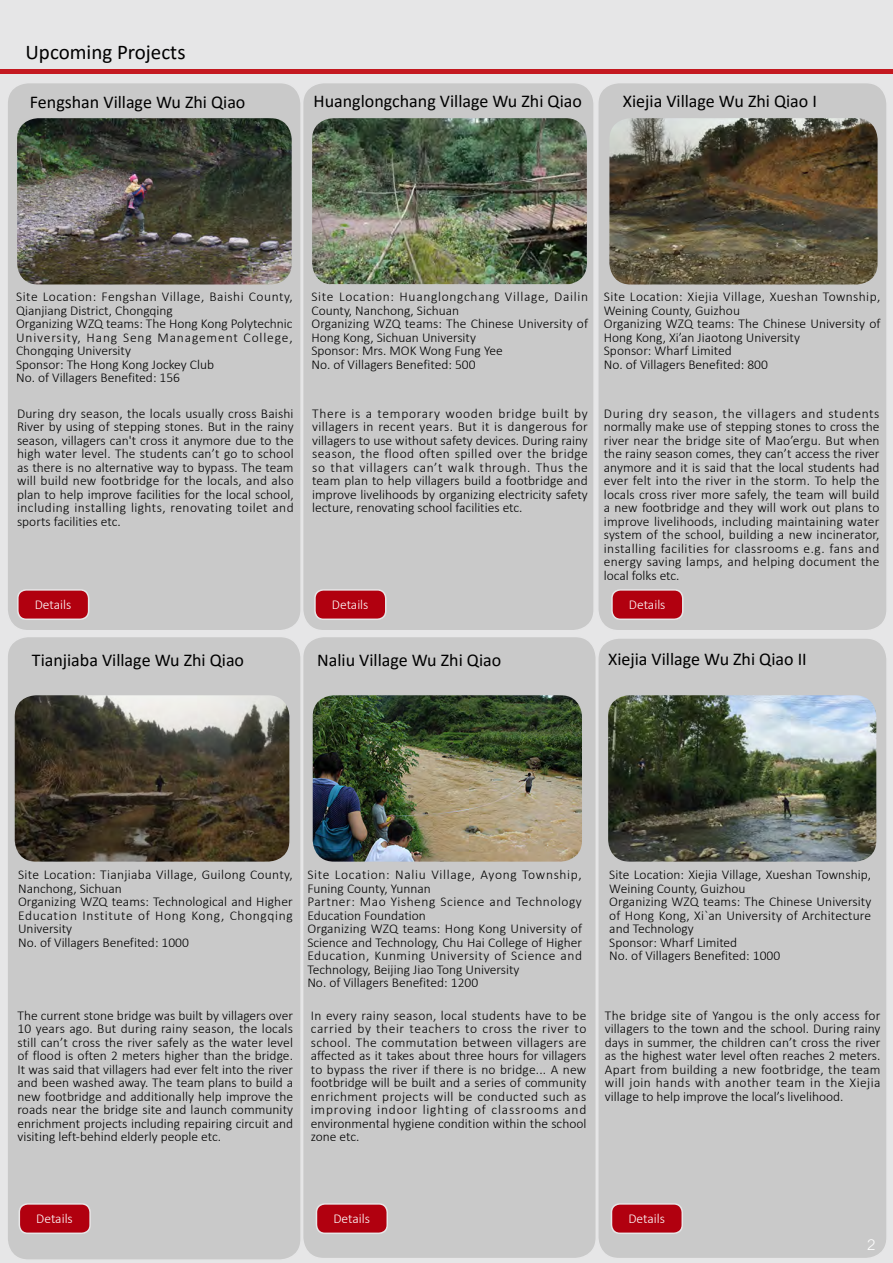
<style>
.page{position:relative;width:893px;height:1263px;background:#e6e6e7}
.page>*{position:absolute;margin:0;border:0;box-sizing:border-box;transform-origin:0 0}
.t1{font:21px "Calibri";color:#000}
.t2{font:18px "Calibri";color:#000}
.t3{font:300 15px "M Hei HK";color:#fff}
.t4{font:300 13.5px/13.5px "Calibri";color:#000}
.t5{font:300 13.5px "Calibri";color:#fff}
</style>
<div class="page">
<div style="left:1px;top:69px;width:892px;height:5px;background:#c41920"></div>
<div style="left:7px;top:83px;width:294px;height:548px;background:#c9c9c9;border-radius:21px"></div>
<div style="left:6px;top:82px;width:296px;height:549px;border:2px solid #e6e6e7;border-radius:21px"></div>
<div style="left:303px;top:83px;width:291px;height:548px;background:#c9c9c9;border-radius:21px"></div>
<div style="left:302px;top:82px;width:293px;height:549px;border:2px solid #e6e6e7;border-radius:21px"></div>
<div style="left:598px;top:83px;width:289px;height:548px;background:#c9c9c9;border-radius:21px"></div>
<div style="left:597px;top:82px;width:291px;height:549px;border:2px solid #e6e6e7;border-radius:21px"></div>
<div style="left:7px;top:636px;width:294px;height:624px;background:#c9c9c9;border-radius:21px"></div>
<div style="left:6px;top:636px;width:296px;height:625px;border:2px solid #e6e6e7;border-radius:21px"></div>
<div style="left:303px;top:636px;width:293px;height:622px;background:#c9c9c9;border-radius:21px"></div>
<div style="left:302px;top:636px;width:295px;height:623px;border:2px solid #e6e6e7;border-radius:21px"></div>
<div style="left:598px;top:638px;width:289px;height:620px;background:#c9c9c9;border-radius:21px"></div>
<div style="left:597px;top:637px;width:291px;height:622px;border:2px solid #e6e6e7;border-radius:21px"></div>
<img style="left:17px;top:118px;width:275px;height:166px">
<img style="left:15px;top:695px;width:274px;height:167px">
<img style="left:312px;top:118px;width:275px;height:166px">
<img style="left:313px;top:695px;width:269px;height:167px">
<img style="left:609px;top:118px;width:269px;height:166px">
<img style="left:608px;top:695px;width:268px;height:167px">
<div style="left:18px;top:590px;width:71px;height:29px;background:#b1000f;border-radius:9px"></div>
<div style="left:17px;top:589px;width:72px;height:31px;border:2px solid #e6e6e7;border-radius:9px"></div>
<div style="left:315px;top:590px;width:71px;height:29px;background:#b1000f;border-radius:9px"></div>
<div style="left:314px;top:589px;width:72px;height:31px;border:2px solid #e6e6e7;border-radius:9px"></div>
<div style="left:612px;top:590px;width:71px;height:29px;background:#b1000f;border-radius:9px"></div>
<div style="left:611px;top:589px;width:72px;height:31px;border:2px solid #e6e6e7;border-radius:9px"></div>
<div style="left:19px;top:1204px;width:71px;height:29px;background:#b1000f;border-radius:9px"></div>
<div style="left:19px;top:1203px;width:72px;height:31px;border:2px solid #e6e6e7;border-radius:9px"></div>
<div style="left:316px;top:1204px;width:71px;height:29px;background:#b1000f;border-radius:9px"></div>
<div style="left:316px;top:1203px;width:72px;height:31px;border:2px solid #e6e6e7;border-radius:9px"></div>
<div style="left:611px;top:1204px;width:71px;height:29px;background:#b1000f;border-radius:9px"></div>
<div style="left:611px;top:1203px;width:72px;height:31px;border:2px solid #e6e6e7;border-radius:9px"></div>
<h1 class="t1" style="left:26px;top:37px;width:162px">Upcoming Projects</h1>
<h2 class="t2" style="left:30px;top:89px;width:217px">Fengshan Village Wu Zhi Qiao</h2>
<h2 class="t2" style="left:313px;top:89px;width:270px">Huanglongchang Village Wu Zhi Qiao</h2>
<h2 class="t2" style="left:623px;top:89px;width:196px">Xiejia Village Wu Zhi Qiao I</h2>
<p class="t4" style="left:16px;top:290px;width:278px">Site Location: Fengshan Village, Baishi County, Qianjiang District, Chongqing<br>Organizing WZQ teams: The Hong Kong Polytechnic University, Hang Seng Management College, Chongqing University<br>Sponsor: The Hong Kong Jockey Club<br>No. of Villagers Benefited: 156</p>
<p class="t4" style="left:17px;top:407px;width:278px;text-align:justify">During dry season, the locals usually cross Baishi River by using of stepping stones. But in the rainy season, villagers can't cross it anymore due to the high water level. The students can’t go to school as there is no alternative way to bypass. The team will build new footbridge for the locals, and also plan to help improve facilities for the local school, including installing lights, renovating toilet and sports facilities etc.</p>
<p class="t4" style="left:311px;top:290px;width:278px">Site Location: Huanglongchang Village, Dailin County, Nanchong, Sichuan<br>Organizing WZQ teams: The Chinese University of Hong Kong, Sichuan University<br>Sponsor: Mrs. MOK Wong Fung Yee<br>No. of Villagers Benefited: 500</p>
<p class="t4" style="left:312px;top:407px;width:277px;text-align:justify">There is a temporary wooden bridge built by villagers in recent years. But it is dangerous for villagers to use without safety devices. During rainy season, the flood often spilled over the bridge so that villagers can’t walk through. Thus the team plan to help villagers build a footbridge and improve livelihoods by organizing electricity safety lecture, renovating school facilities etc.</p>
<p class="t4" style="left:604px;top:290px;width:278px">Site Location: Xiejia Village, Xueshan Township, Weining County, Guizhou<br>Organizing WZQ teams: The Chinese University of Hong Kong, Xi’an Jiaotong University<br>Sponsor: Wharf Limited<br>No. of Villagers Benefited: 800</p>
<p class="t4" style="left:604px;top:407px;width:277px;text-align:justify">During dry season, the villagers and students normally make use of stepping stones to cross the river near the bridge site of Mao’ergu. But when the rainy season comes, they can’t access the river anymore and it is said that the local students had ever felt into the river in the storm. To help the locals cross river more safely, the team will build a new footbridge and they will work out plans to improve livelihoods, including maintaining water system of the school, building a new incinerator, installing facilities for classrooms e.g. fans and energy saving lamps, and helping document the local folks etc.</p>
<p class="t5" style="left:35px;top:596px;width:38px">Details</p>
<p class="t5" style="left:332px;top:596px;width:38px">Details</p>
<p class="t5" style="left:629px;top:596px;width:38px">Details</p>
<h2 class="t2" style="left:32px;top:648px;width:214px">Tianjiaba Village Wu Zhi Qiao</h2>
<h2 class="t2" style="left:317px;top:648px;width:186px">Naliu Village Wu Zhi Qiao</h2>
<h2 class="t2" style="left:608px;top:647px;width:200px">Xiejia Village Wu Zhi Qiao II</h2>
<p class="t4" style="left:18px;top:868px;width:276px">Site Location: Tianjiaba Village, Guilong County, Nanchong, Sichuan<br>Organizing WZQ teams: Technological and Higher Education Institute of Hong Kong, Chongqing University<br>No. of Villagers Benefited: 1000</p>
<p class="t4" style="left:18px;top:1008px;width:277px;text-align:justify">The current stone bridge was built by villagers over 10 years ago. But during rainy season, the locals still can’t cross the river safely as the water level of flood is often 2 meters higher than the bridge.<br>It was said that villagers had ever felt into the river and been washed away. The team plans to build a new footbridge and additionally help improve the roads near the bridge site and launch community enrichment projects including repairing circuit and visiting left-behind elderly people etc.</p>
<p class="t4" style="left:307px;top:868px;width:276px">Site Location: Naliu Village, Ayong Township, Funing County, Yunnan<br>Partner: Mao Yisheng Science and Technology Education Foundation<br>Organizing WZQ teams: Hong Kong University of Science and Technology, Chu Hai College of Higher Education, Kunming University of Science and Technology, Beijing Jiao Tong University<br>No. of Villagers Benefited: 1200</p>
<p class="t4" style="left:311px;top:1008px;width:277px;text-align:justify">In every rainy season, local students have to be carried by their teachers to cross the river to school. The commutation between villagers are affected as it takes about three hours for villagers to bypass the river if there is no bridge... A new footbridge will be built and a series of community enrichment projects will be conducted such as improving indoor lighting of classrooms and environmental hygiene condition within the school zone etc.</p>
<p class="t4" style="left:609px;top:868px;width:264px">Site Location: Xiejia Village, Xueshan Township, Weining County, Guizhou<br>Organizing WZQ teams: The Chinese University of Hong Kong, Xi`an University of Architecture and Technology<br>Sponsor: Wharf Limited<br>No. of Villagers Benefited: 1000</p>
<p class="t4" style="left:605px;top:1008px;width:277px;text-align:justify">The bridge site of Yangou is the only access for villagers to the town and the school. During rainy days in summer, the children can’t cross the river as the highest water level often reaches 2 meters.<br>Apart from building a new footbridge, the team will join hands with another team in the Xiejia village to help improve the local’s livelihood.</p>
<p class="t5" style="left:36px;top:1210px;width:38px">Details</p>
<p class="t5" style="left:333px;top:1210px;width:38px">Details</p>
<p class="t5" style="left:628px;top:1210px;width:38px">Details</p>
<p class="t3" style="left:867px;top:1234px;width:10px">2</p>
</div>
